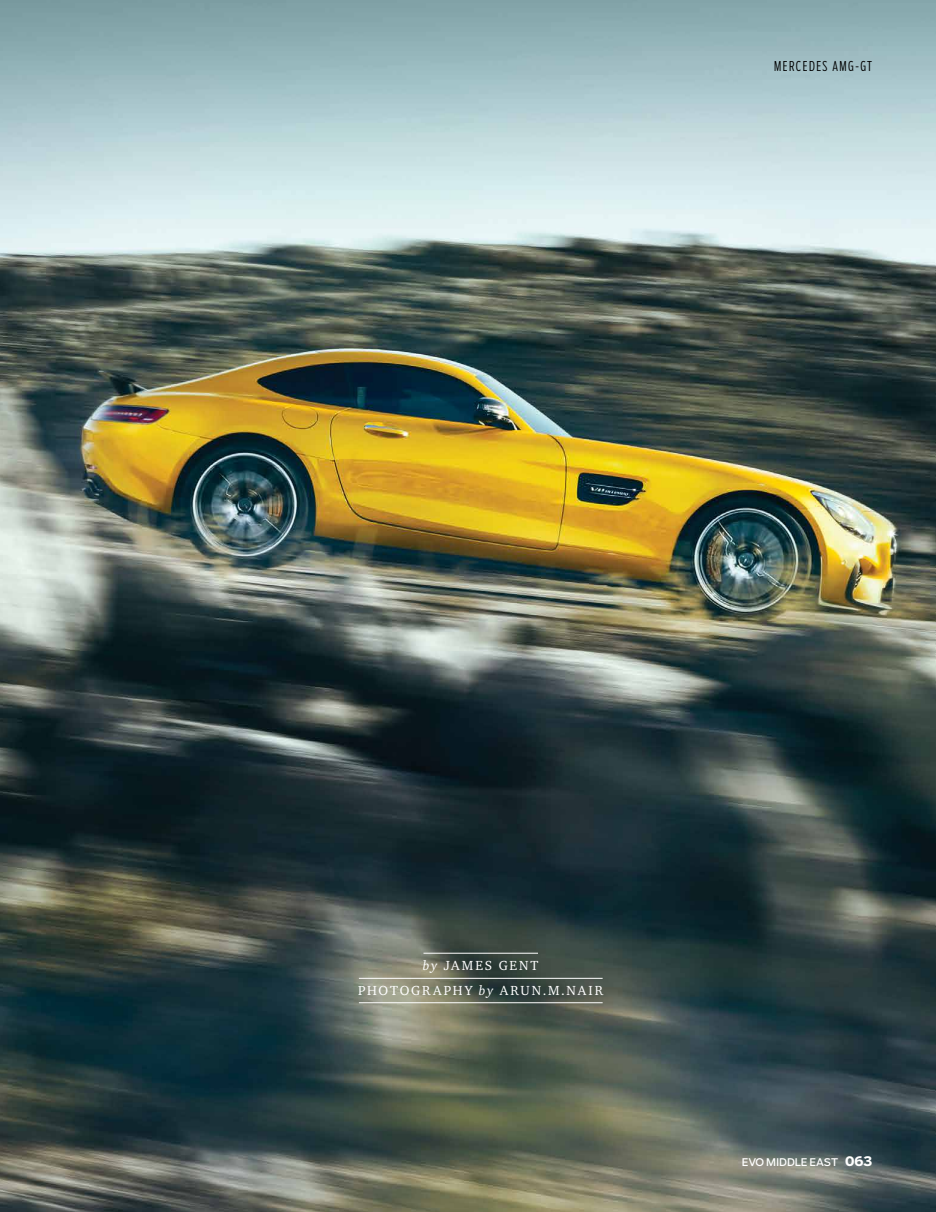
<style>
.page{position:relative;width:936px;height:1212px;background:#fff}
.page>*{position:absolute;margin:0;border:0;box-sizing:border-box;transform-origin:0 0}
.t1{font:13.5px/25px "Charter ITC Std";letter-spacing:.14em;color:#fff;text-align:center}
.t2{font:300 13.5px "Salvo Sans Extra Cond";letter-spacing:.11em;color:#000}
.t3{font:10.5px "Salvo Sans";letter-spacing:-.005em;color:#fff}
.s1{font-style:italic}
.s2{font-weight:700;font-size:13.5px}
</style>
<div class="page">
<img style="left:0;top:0;width:935px;height:1212px">
<hr style="left:423px;top:953px;width:115px;height:1px;background:#fff">
<hr style="left:359px;top:978px;width:243px;height:1px;background:#fff">
<hr style="left:359px;top:1002px;width:243px;height:1px;background:#fff">
<p class="t2" style="left:774px;top:57px;width:99px">MERCEDES AMG-GT</p>
<p class="t1" style="left:358px;top:953px;width:246px"><span class="s1">by</span> JAMES GENT<br>PHOTOGRAPHY <span class="s1">by</span> ARUN.M.NAIR</p>
<p class="t3" style="left:742px;top:1155px;width:132px">EVO MIDDLE EAST <span class="s2">063</span></p>
</div>
